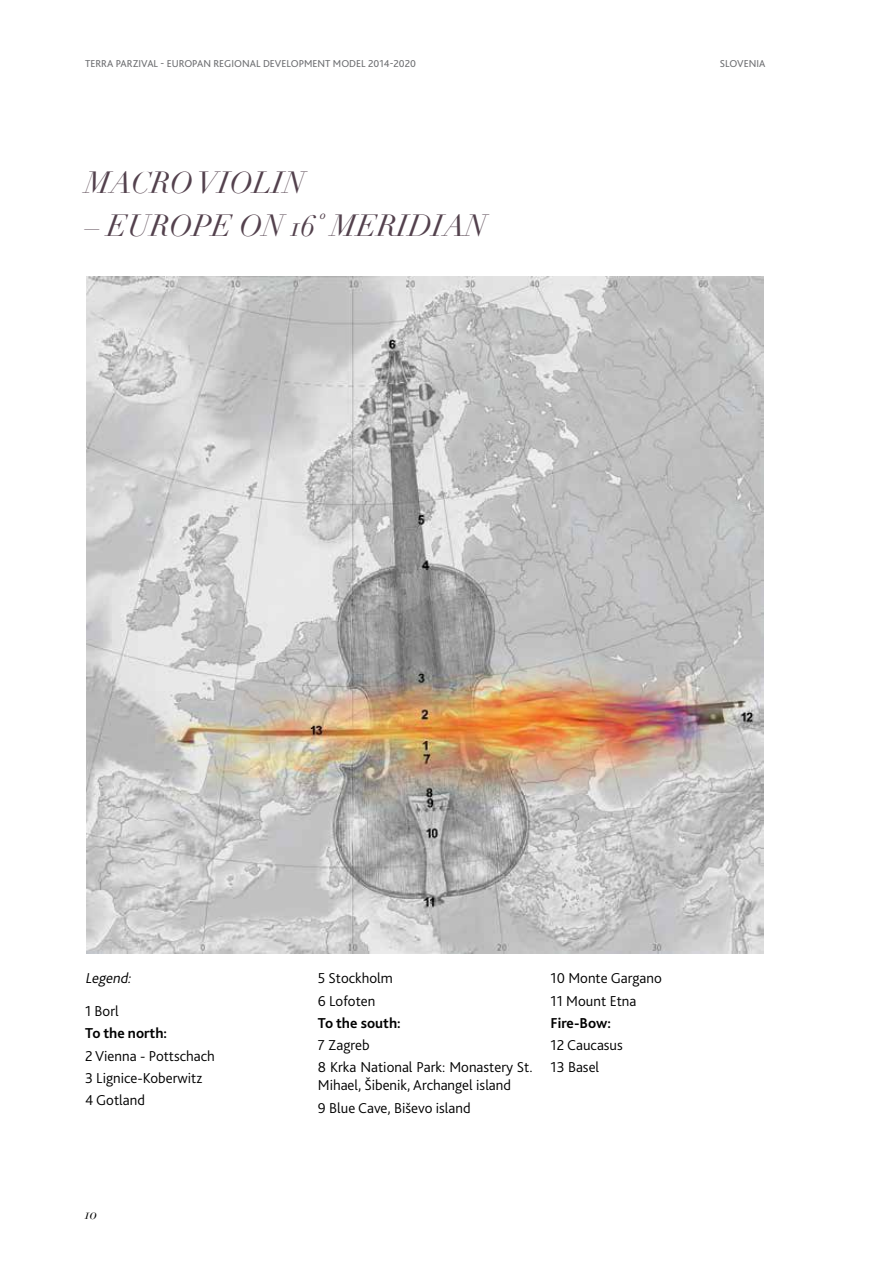
<style>
.page{position:relative;width:893px;height:1263px;background:#fff}
.page>*{position:absolute;margin:0;border:0;box-sizing:border-box;transform-origin:0 0}
.t1{font:30px "Didot LH Italic Os F";color:#53414d}
.t2{font:300 15px/22.2px "Bliss 2";color:#000}
.t3{font:700 15px "Bliss 2";color:#000}
.t4{font:italic 300 15px "Bliss 2";color:#000}
.t5{font:15px "Didot LH Italic Os F";color:#000}
.t6{font:10.5px "Bliss 2";color:#6d6e71}
</style>
<div class="page">
<img style="left:86px;top:276px;width:677px;height:677px">
<p class="t6" style="left:85px;top:57px;width:333px">TERRA PARZIVAL - EUROPAN REGIONAL DEVELOPMENT MODEL 2014-2020</p>
<p class="t6" style="left:720px;top:57px;width:47px">SLOVENIA</p>
<h1 class="t1" style="left:85px;top:165px;width:221px">MACRO VIOLIN</h1>
<h1 class="t1" style="left:85px;top:208px;width:403px">– EUROPE ON 16˚ MERIDIAN</h1>
<p class="t4" style="left:85px;top:969px;width:51px">Legend:</p>
<p class="t2" style="left:85px;top:1000px;width:35px">1 Borl</p>
<p class="t3" style="left:85px;top:1024px;width:84px">To the north:</p>
<p class="t2" style="left:85px;top:1044px;width:131px">2 Vienna - Pottschach<br>3 Lignice-Koberwitz<br>4 Gotland</p>
<p class="t5" style="left:85px;top:1205px;width:14px">10</p>
<p class="t2" style="left:318px;top:967px;width:76px">5 Stockholm<br>6 Lofoten</p>
<p class="t3" style="left:318px;top:1013px;width:84px">To the south:</p>
<p class="t2" style="left:318px;top:1033px;width:216px">7 Zagreb<br>8 Krka National Park: Monastery St.</p>
<p class="t2" style="left:318px;top:1074px;width:195px">Mihael, Šibenik, Archangel island<br>9 Blue Cave, Biševo island</p>
<p class="t2" style="left:551px;top:967px;width:113px">10 Monte Gargano<br>11 Mount Etna</p>
<p class="t3" style="left:551px;top:1013px;width:62px">Fire-Bow:</p>
<p class="t2" style="left:551px;top:1033px;width:74px">12 Caucasus<br>13 Basel</p>
</div>
